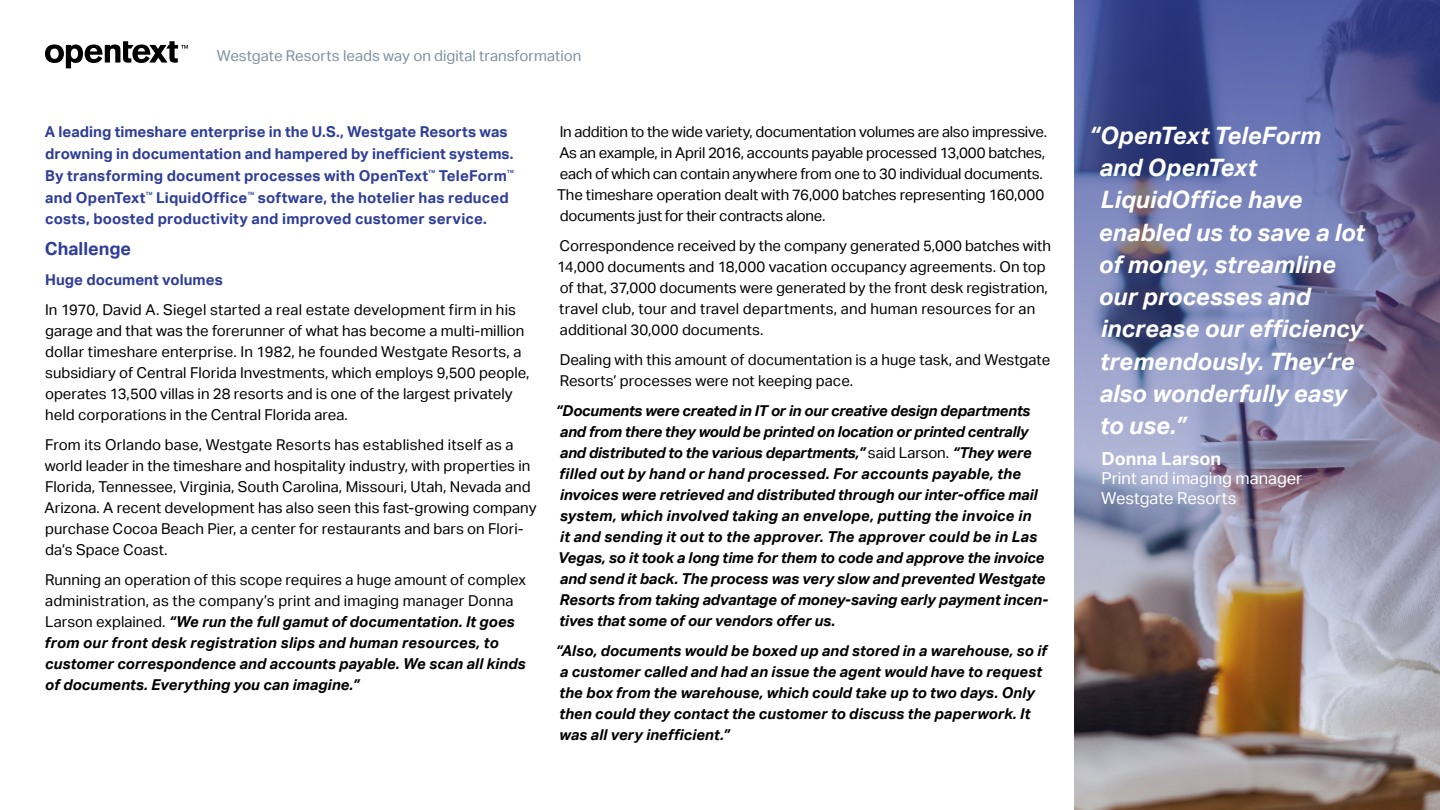
<style>
.page{position:relative;width:1440px;height:810px;background:#fff}
.page>*{position:absolute;margin:0;border:0;box-sizing:border-box;transform-origin:0 0}
.t1{font:italic 700 24px/32.2px "Aktiv Grotesk";color:#fff}
.t2{font:700 18px "Aktiv Grotesk";color:#fff}
.t3{font:700 18px "Aktiv Grotesk";color:#2e3d98}
.t4{font:16.5px/19.8px "Aktiv Grotesk";color:#fff}
.t5{font:italic 700 15px/21px "Aktiv Grotesk";color:#000}
.t6{font:15px/21px "Aktiv Grotesk";color:#000}
.t7{font:700 15px/21.8px "Aktiv Grotesk";letter-spacing:.005em;color:#2e3d98}
.t8{font:15px/21px "Aktiv Grotesk";letter-spacing:-.02em;color:#000}
.t9{font:15px "Aktiv Grotesk";color:#7e929f}
.t10{font:700 4.35px "Aktiv Grotesk";letter-spacing:.04em;color:#2e3d98}
.s1{font-weight:400;font-style:normal}
</style>
<div class="page">
<svg style="left:45px;top:41px;width:143px;height:27px"></svg>
<img style="left:1074px;top:0;width:366px;height:810px">
<p class="t9" style="left:217px;top:47px;width:366px">Westgate Resorts leads way on digital transformation</p>
<p class="t7" style="left:45px;top:121px;width:470px">A leading timeshare enterprise in the U.S., Westgate Resorts was drowning in documentation and hampered by inefficient systems.<br>By transforming document processes with OpenText</p>
<p class="t10" style="left:429px;top:169px;width:8px">TM</p>
<p class="t7" style="left:439px;top:165px;width:70px">TeleForm</p>
<p class="t10" style="left:507px;top:169px;width:8px">TM</p>
<p class="t7" style="left:45px;top:187px;width:102px">and OpenText</p>
<p class="t10" style="left:146px;top:191px;width:8px">TM</p>
<p class="t7" style="left:156px;top:187px;width:93px">LiquidOffice</p>
<p class="t10" style="left:248px;top:191px;width:8px">TM</p>
<p class="t7" style="left:45px;top:187px;width:465px;text-indent:213px">software, the hotelier has reduced costs, boosted productivity and improved customer service.</p>
<p class="t3" style="left:45px;top:238px;width:88px">Challenge</p>
<p class="t7" style="left:45px;top:269px;width:179px">Huge document volumes</p>
<p class="t6" style="left:45px;top:299px;width:486px">In 1970, David A. Siegel started a real estate development firm in his garage and that was the forerunner of what has become a multi-million dollar timeshare enterprise. In 1982, he founded Westgate Resorts, a subsidiary of Central Florida Investments, which employs 9,500 people, operates 13,500 villas in 28 resorts and is one of the largest privately held corporations in the Central Florida area.</p>
<p class="t6" style="left:45px;top:434px;width:493px">From its Orlando base, Westgate Resorts has established itself as a world leader in the timeshare and hospitality industry, with properties in Florida, Tennessee, Virginia, South Carolina, Missouri, Utah, Nevada and Arizona. A recent development has also seen this fast-growing company purchase Cocoa Beach Pier, a center for restaurants and bars on Flori&shy;da’s Space Coast.</p>
<p class="t5" style="left:45px;top:569px;width:483px"><span class="s1">Running an operation of this scope requires a huge amount of complex administration, as the company’s print and imaging manager Donna Larson explained.</span> “We run the full gamut of documentation. It goes from our front desk registration slips and human resources, to customer correspondence and accounts payable. We scan all kinds of documents. Everything you can imagine.”</p>
<p class="t8" style="left:557px;top:122px;width:492px">In addition to the wide variety, documentation volumes are also impressive.<br>As an example, in April 2016, accounts payable processed 13,000 batches, each of which can contain anywhere from one to 30 individual documents.<br>The timeshare operation dealt with 76,000 batches representing 160,000 documents just for their contracts alone.</p>
<p class="t6" style="left:557px;top:236px;width:495px">Correspondence received by the company generated 5,000 batches with 14,000 documents and 18,000 vacation occupancy agreements. On top of that, 37,000 documents were generated by the front desk registration, travel club, tour and travel departments, and human resources for an additional 30,000 documents.</p>
<p class="t6" style="left:560px;top:350px;width:492px">Dealing with this amount of documentation is a huge task, and Westgate<br>Resorts’ processes were not keeping pace.</p>
<p class="t5" style="left:556px;top:401px;width:494px">“Documents were created in IT or in our creative design departments and from there they would be printed on location or printed centrally and distributed to the various departments,” <span class="s1">said Larson.</span> “They were filled out by hand or hand processed. For accounts payable, the invoices were retrieved and distributed through our inter-office mail system, which involved taking an envelope, putting the invoice in<br>it and sending it out to the approver. The approver could be in Las Vegas, so it took a long time for them to code and approve the invoice and send it back. The process was very slow and prevented Westgate Resorts from taking advantage of money-saving early payment incen&shy;tives that some of our vendors offer us.</p>
<p class="t5" style="left:556px;top:641px;width:493px">“Also, documents would be boxed up and stored in a warehouse, so if a customer called and had an issue the agent would have to request the box from the warehouse, which could take up to two days. Only then could they contact the customer to discuss the paperwork. It was all very inefficient.”</p>
<h1 class="t1" style="left:1099px;top:119px;width:267px;text-indent:-10px">“OpenText TeleForm and OpenText<br>LiquidOffice have enabled us to save a lot of money, streamline our processes and increase our efficiency tremendously. They’re also wonderfully easy to use.”</h1>
<p class="t2" style="left:1102px;top:448px;width:121px">Donna Larson</p>
<p class="t4" style="left:1101px;top:469px;width:203px">Print and imaging manager<br>Westgate Resorts</p>
</div>
